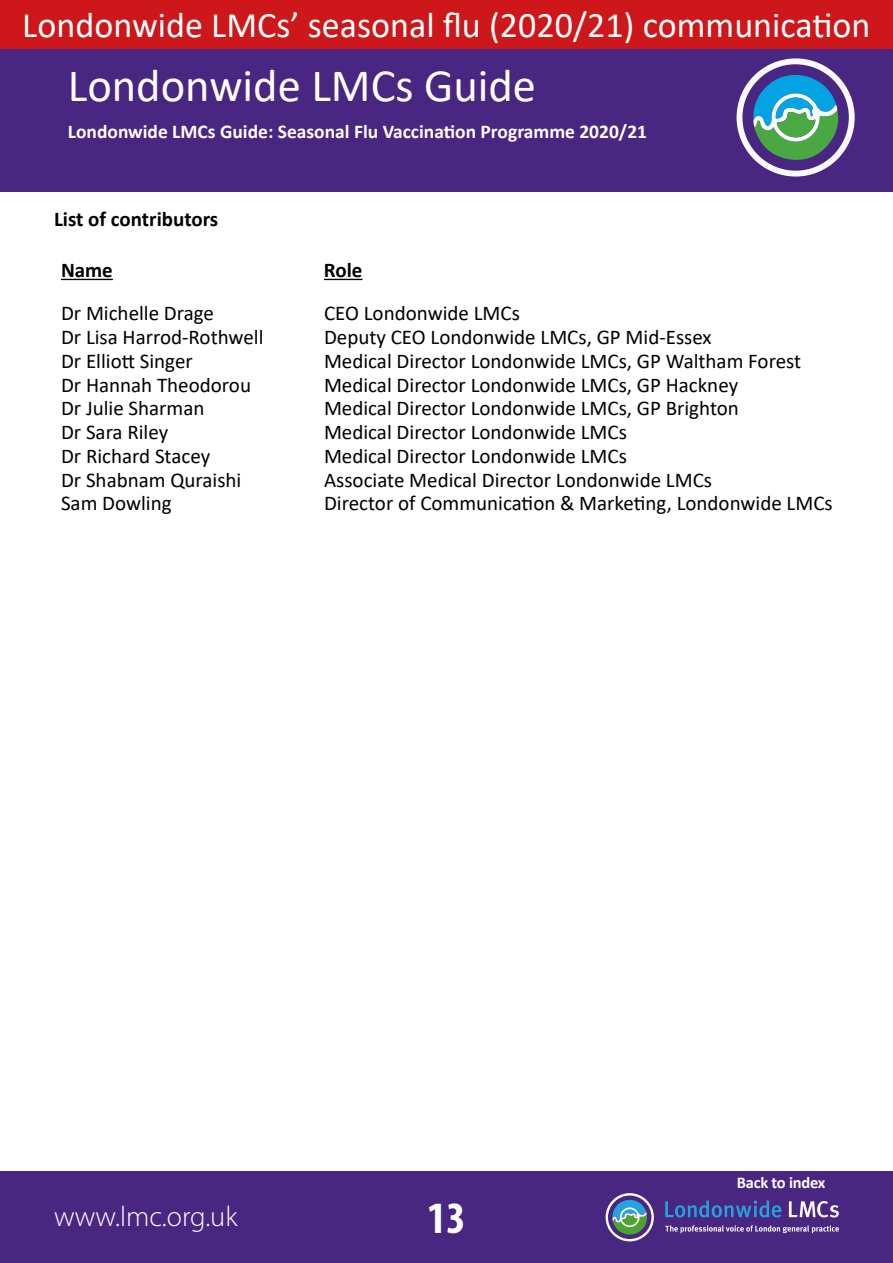
<style>
.page{position:relative;width:893px;height:1263px;background:#fff}
.page>*{position:absolute;margin:0;border:0;box-sizing:border-box;transform-origin:0 0}
.t1{font:46.5px "Calibri";color:#fff}
.t2{font:700 condensed 45px "Myriad Pro";color:#fff}
.t3{font:36px "Calibri";color:#fff}
.t4{font:300 28.5px "Myriad Pro";color:#fff}
.t5{font:21px "Calibri";color:#000}
.t6{font:700 21px "Calibri";color:#000}
.t7{font:700 19.5px "Calibri";color:#fff}
.t8{font:700 16.5px "Calibri";letter-spacing:-.015em;color:#fff}
</style>
<div class="page">
<div style="left:0;top:0;width:893px;height:191px;background:#4a2683"></div>
<div style="left:0;top:1171px;width:893px;height:92px;background:#4a2683"></div>
<svg style="left:665px;top:1225px;width:174px;height:8px"></svg>
<svg style="left:665px;top:1200px;width:116px;height:17px"></svg>
<svg style="left:789px;top:1201px;width:50px;height:16px"></svg>
<svg style="left:606px;top:1193px;width:48px;height:48px"></svg>
<div style="left:0;top:0;width:893px;height:49px;background:#cd171a"></div>
<hr style="left:61px;top:279px;width:52px;height:1px;background:#000">
<hr style="left:324px;top:279px;width:38px;height:1px;background:#000">
<svg style="left:736px;top:58px;width:119px;height:119px"></svg>
<h3 class="t3" style="left:22px;top:0;width:850px">Londonwide LMCs’ seasonal flu (2020/21) communication</h3>
<h1 class="t1" style="left:68px;top:53px;width:470px">Londonwide LMCs Guide</h1>
<p class="t7" style="left:68px;top:118px;width:581px">Londonwide LMCs Guide: Seasonal Flu Vaccination Programme 2020/21</p>
<p class="t6" style="left:54px;top:204px;width:166px">List of contributors</p>
<p class="t6" style="left:61px;top:255px;width:53px">Name</p>
<p class="t6" style="left:324px;top:255px;width:40px">Role</p>
<p class="t5" style="left:61px;top:299px;width:154px">Dr Michelle Drage</p>
<p class="t5" style="left:324px;top:299px;width:197px">CEO Londonwide LMCs</p>
<p class="t5" style="left:61px;top:322px;width:204px">Dr Lisa Harrod-Rothwell</p>
<p class="t5" style="left:324px;top:322px;width:389px">Deputy CEO Londonwide LMCs, GP Mid-Essex</p>
<p class="t5" style="left:61px;top:346px;width:133px">Dr Elliott Singer</p>
<p class="t5" style="left:324px;top:346px;width:479px">Medical Director Londonwide LMCs, GP Waltham Forest</p>
<p class="t5" style="left:61px;top:370px;width:192px">Dr Hannah Theodorou</p>
<p class="t5" style="left:324px;top:370px;width:416px">Medical Director Londonwide LMCs, GP Hackney</p>
<p class="t5" style="left:61px;top:394px;width:145px">Dr Julie Sharman</p>
<p class="t5" style="left:324px;top:394px;width:416px">Medical Director Londonwide LMCs, GP Brighton</p>
<p class="t5" style="left:61px;top:417px;width:109px">Dr Sara Riley</p>
<p class="t5" style="left:324px;top:417px;width:304px">Medical Director Londonwide LMCs</p>
<p class="t5" style="left:61px;top:441px;width:151px">Dr Richard Stacey</p>
<p class="t5" style="left:324px;top:441px;width:304px">Medical Director Londonwide LMCs</p>
<p class="t5" style="left:61px;top:465px;width:182px">Dr Shabnam Quraishi</p>
<p class="t5" style="left:324px;top:465px;width:390px">Associate Medical Director Londonwide LMCs</p>
<p class="t5" style="left:61px;top:489px;width:112px">Sam Dowling</p>
<p class="t5" style="left:324px;top:489px;width:510px">Director of Communication &amp; Marketing, Londonwide LMCs</p>
<h3 class="t4" style="left:54px;top:1200px;width:185px">www.lmc.org.uk</h3>
<h2 class="t2" style="left:427px;top:1190px;width:40px">13</h2>
<p class="t8" style="left:737px;top:1171px;width:90px">Back to index</p>
</div>
